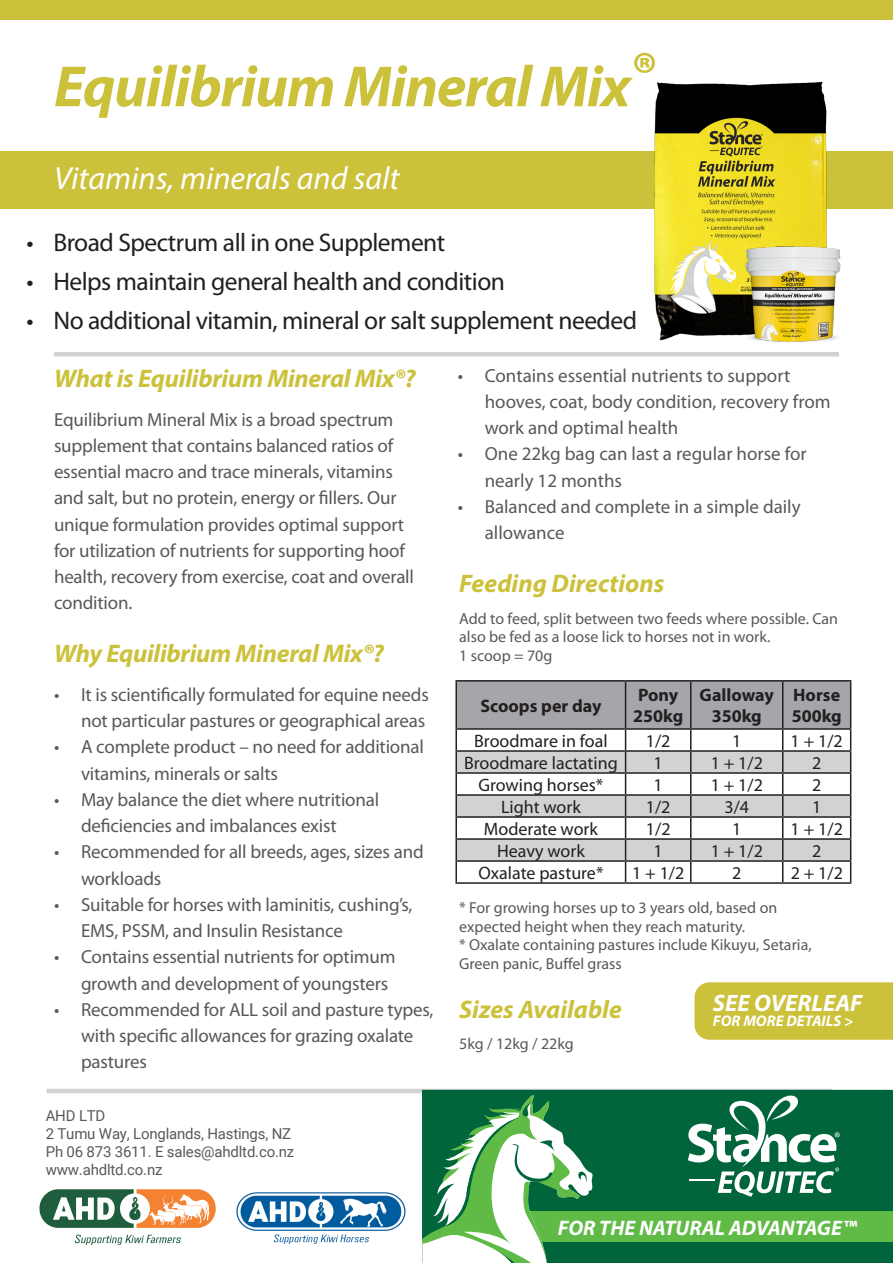
<style>
.page{position:relative;width:893px;height:1263px;background:#fff}
.page>*{position:absolute;margin:0;border:0;box-sizing:border-box;transform-origin:0 0}
.t1{font:italic 700 58.5px "Myriad Pro";letter-spacing:-.02em;color:#ccc13b}
.t2{font:italic 32.1px "Myriad Pro";color:#fff}
.t3{font:25.5px "Myriad Pro";letter-spacing:-.02em;color:#231f20}
.t4{font:italic 700 25.5px "Myriad Pro";letter-spacing:-.01em;color:#ccc13b}
.t5{font:italic 700 23.85px "Myriad Pro";color:#fff}
.t6{font:italic 700 21px "Myriad Pro";color:#fff}
.t7{font:18.9px/26.2px "Myriad Pro";letter-spacing:-.01em;color:#57585a}
.t8{font:18px "Myriad Pro";color:#231f20}
.t9{font:700 18px/21.6px "Myriad Pro";color:#231f20}
.t10{font:15.9px/18.8px "Myriad Pro";color:#57585a}
.t11{font:italic 700 15.45px "Myriad Pro";color:#fff}
.t12{font:15px/18px "Roboto";letter-spacing:-.015em;color:#58595b}
</style>
<div class="page">
<svg style="left:47px;top:1089px;width:785px;height:4px;background:#c9cece"></svg>
<div style="left:0;top:151px;width:893px;height:57px;background:#ccc13b"></div>
<hr style="left:54px;top:352px;width:785px;height:4px;background:#d1d2d4">
<div style="left:0;top:0;width:893px;height:19px;background:#ccc13b"></div>
<div style="left:694px;top:982px;width:199px;height:58px;background:#ccc13b"></div>
<hr style="left:455px;top:680px;width:171px;height:2px;background:#231f20">
<hr style="left:455px;top:682px;width:2px;height:46px;background:#231f20">
<hr style="left:626px;top:680px;width:65px;height:2px;background:#231f20">
<hr style="left:691px;top:680px;width:92px;height:2px;background:#231f20">
<hr style="left:783px;top:680px;width:68px;height:2px;background:#231f20">
<hr style="left:455px;top:728px;width:171px;height:2px;background:#231f20">
<hr style="left:455px;top:730px;width:2px;height:20px;background:#231f20">
<hr style="left:455px;top:750px;width:171px;height:2px;background:#231f20">
<hr style="left:455px;top:752px;width:2px;height:20px;background:#231f20">
<hr style="left:455px;top:772px;width:171px;height:2px;background:#231f20">
<hr style="left:455px;top:774px;width:2px;height:20px;background:#231f20">
<hr style="left:455px;top:794px;width:171px;height:2px;background:#231f20">
<hr style="left:455px;top:796px;width:2px;height:20px;background:#231f20">
<hr style="left:455px;top:816px;width:171px;height:2px;background:#231f20">
<hr style="left:455px;top:818px;width:2px;height:20px;background:#231f20">
<hr style="left:455px;top:838px;width:171px;height:2px;background:#231f20">
<hr style="left:455px;top:840px;width:2px;height:20px;background:#231f20">
<hr style="left:455px;top:860px;width:171px;height:2px;background:#231f20">
<hr style="left:455px;top:862px;width:2px;height:20px;background:#231f20">
<svg style="left:456px;top:681px;width:395px;height:201px"></svg>
<hr style="left:455px;top:882px;width:171px;height:2px;background:#231f20">
<hr style="left:626px;top:882px;width:65px;height:2px;background:#231f20">
<hr style="left:691px;top:882px;width:92px;height:2px;background:#231f20">
<hr style="left:783px;top:882px;width:68px;height:2px;background:#231f20">
<div style="left:422px;top:1090px;width:471px;height:173px;background:#00653b"></div>
<div style="left:527px;top:1212px;width:366px;height:30px;background:#60bb46"></div>
<svg style="left:688px;top:1095px;width:152px;height:102px"></svg>
<svg style="left:422px;top:1095px;width:172px;height:168px"></svg>
<img style="left:649px;top:81px;width:186px;height:260px">
<img style="left:739px;top:242px;width:102px;height:100px">
<img style="left:236px;top:1192px;width:170px;height:52px">
<img style="left:39px;top:1189px;width:177px;height:56px">
<p class="t1" style="left:54px;top:48px;width:601px">Equilibrium Mineral Mix®</p>
<p class="t2" style="left:54px;top:158px;width:347px">Vitamins, minerals and salt</p>
<p class="t3" style="left:26px;top:227px;width:420px">• Broad Spectrum all in one Supplement</p>
<p class="t3" style="left:26px;top:266px;width:480px">• Helps maintain general health and condition</p>
<p class="t3" style="left:26px;top:305px;width:612px">• No additional vitamin, mineral or salt supplement needed</p>
<p class="t4" style="left:54px;top:361px;width:363px">What is Equilibrium Mineral Mix®?</p>
<p class="t7" style="left:54px;top:406px;width:362px">Equilibrium Mineral Mix is a broad spectrum supplement that contains balanced ratios of essential macro and trace minerals, vitamins and salt, but no protein, energy or fillers. Our unique formulation provides optimal support for utilization of nutrients for supporting hoof health, recovery from exercise, coat and overall condition.</p>
<p class="t4" style="left:54px;top:637px;width:331px">Why Equilibrium Mineral Mix®?</p>
<p class="t7" style="left:54px;top:681px;width:376px;text-align:right">• It is scientifically formulated for equine needs not particular pastures or geographical areas</p>
<p class="t7" style="left:81px;top:733px;width:344px;text-indent:-27px">• A complete product – no need for additional vitamins, minerals or salts</p>
<p class="t7" style="left:81px;top:786px;width:300px;text-indent:-27px">• May balance the diet where nutritional deficiencies and imbalances exist</p>
<p class="t7" style="left:81px;top:838px;width:344px;text-indent:-27px">• Recommended for all breeds, ages, sizes and workloads</p>
<p class="t7" style="left:81px;top:891px;width:333px;text-indent:-27px">• Suitable for horses with laminitis, cushing’s,<br>EMS, PSSM, and Insulin Resistance</p>
<p class="t7" style="left:81px;top:943px;width:316px;text-indent:-27px">• Contains essential nutrients for optimum growth and development of youngsters</p>
<p class="t7" style="left:81px;top:996px;width:354px;text-indent:-27px">• Recommended for ALL soil and pasture types, with specific allowances for grazing oxalate pastures</p>
<p class="t4" style="left:459px;top:992px;width:164px">Sizes Available</p>
<p class="t7" style="left:485px;top:362px;width:347px;text-indent:-27px">• Contains essential nutrients to support hooves, coat, body condition, recovery from work and optimal health</p>
<p class="t7" style="left:485px;top:441px;width:323px;text-indent:-27px">• One 22kg bag can last a regular horse for nearly 12 months</p>
<p class="t7" style="left:485px;top:493px;width:317px;text-indent:-27px">• Balanced and complete in a simple daily allowance</p>
<p class="t4" style="left:459px;top:567px;width:207px">Feeding Directions</p>
<p class="t10" style="left:459px;top:609px;width:380px">Add to feed, split between two feeds where possible. Can also be fed as a loose lick to horses not in work.<br>1 scoop = 70g</p>
<p class="t9" style="left:480px;top:694px;width:123px">Scoops per day</p>
<p class="t9" style="left:633px;top:683px;width:52px">Pony<br>250kg</p>
<p class="t9" style="left:700px;top:683px;width:76px;text-align:center">Galloway<br>350kg</p>
<p class="t9" style="left:793px;top:683px;width:48px">Horse</p>
<p class="t9" style="left:792px;top:705px;width:52px">500kg</p>
<p class="t8" style="left:474px;top:730px;width:135px">Broodmare in foal</p>
<p class="t8" style="left:646px;top:730px;width:26px">1/2</p>
<p class="t8" style="left:732px;top:730px;width:11px">1</p>
<p class="t8" style="left:791px;top:730px;width:54px">1 + 1/2</p>
<p class="t8" style="left:464px;top:752px;width:155px">Broodmare lactating</p>
<p class="t8" style="left:654px;top:752px;width:11px">1</p>
<p class="t8" style="left:711px;top:752px;width:54px">1 + 1/2</p>
<p class="t8" style="left:812px;top:752px;width:11px">2</p>
<p class="t8" style="left:478px;top:774px;width:126px">Growing horses*</p>
<p class="t8" style="left:654px;top:774px;width:11px">1</p>
<p class="t8" style="left:711px;top:774px;width:54px">1 + 1/2</p>
<p class="t8" style="left:812px;top:774px;width:11px">2</p>
<p class="t8" style="left:501px;top:796px;width:81px">Light work</p>
<p class="t8" style="left:646px;top:796px;width:26px">1/2</p>
<p class="t8" style="left:724px;top:796px;width:26px">3/4</p>
<p class="t8" style="left:812px;top:796px;width:11px">1</p>
<p class="t8" style="left:484px;top:818px;width:116px">Moderate work</p>
<p class="t8" style="left:646px;top:818px;width:26px">1/2</p>
<p class="t8" style="left:732px;top:818px;width:11px">1</p>
<p class="t8" style="left:791px;top:818px;width:54px">1 + 1/2</p>
<p class="t8" style="left:497px;top:840px;width:89px">Heavy work</p>
<p class="t8" style="left:654px;top:840px;width:11px">1</p>
<p class="t8" style="left:711px;top:840px;width:54px">1 + 1/2</p>
<p class="t8" style="left:812px;top:840px;width:11px">2</p>
<p class="t8" style="left:478px;top:862px;width:126px">Oxalate pasture*</p>
<p class="t8" style="left:632px;top:862px;width:54px">1 + 1/2</p>
<p class="t8" style="left:732px;top:862px;width:11px">2</p>
<p class="t8" style="left:791px;top:862px;width:54px">2 + 1/2</p>
<p class="t10" style="left:459px;top:898px;width:354px">* For growing horses up to 3 years old, based on expected height when they reach maturity.<br>* Oxalate containing pastures include Kikuyu, Setaria, Green panic, Buffel grass</p>
<p class="t5" style="left:713px;top:987px;width:151px">SEE OVERLEAF</p>
<p class="t11" style="left:713px;top:1011px;width:142px">FOR MORE DETAILS &gt;</p>
<p class="t10" style="left:459px;top:1034px;width:116px">5kg / 12kg / 22kg</p>
<p class="t12" style="left:46px;top:1106px;width:250px">AHD LTD<br>2 Tumu Way, Longlands, Hastings, NZ<br>Ph 06 873 3611. E sales@ahdltd.co.nz www.ahdltd.co.nz</p>
<p class="t6" style="left:558px;top:1214px;width:300px">FOR THE NATURAL ADVANTAGE™</p>
</div>
